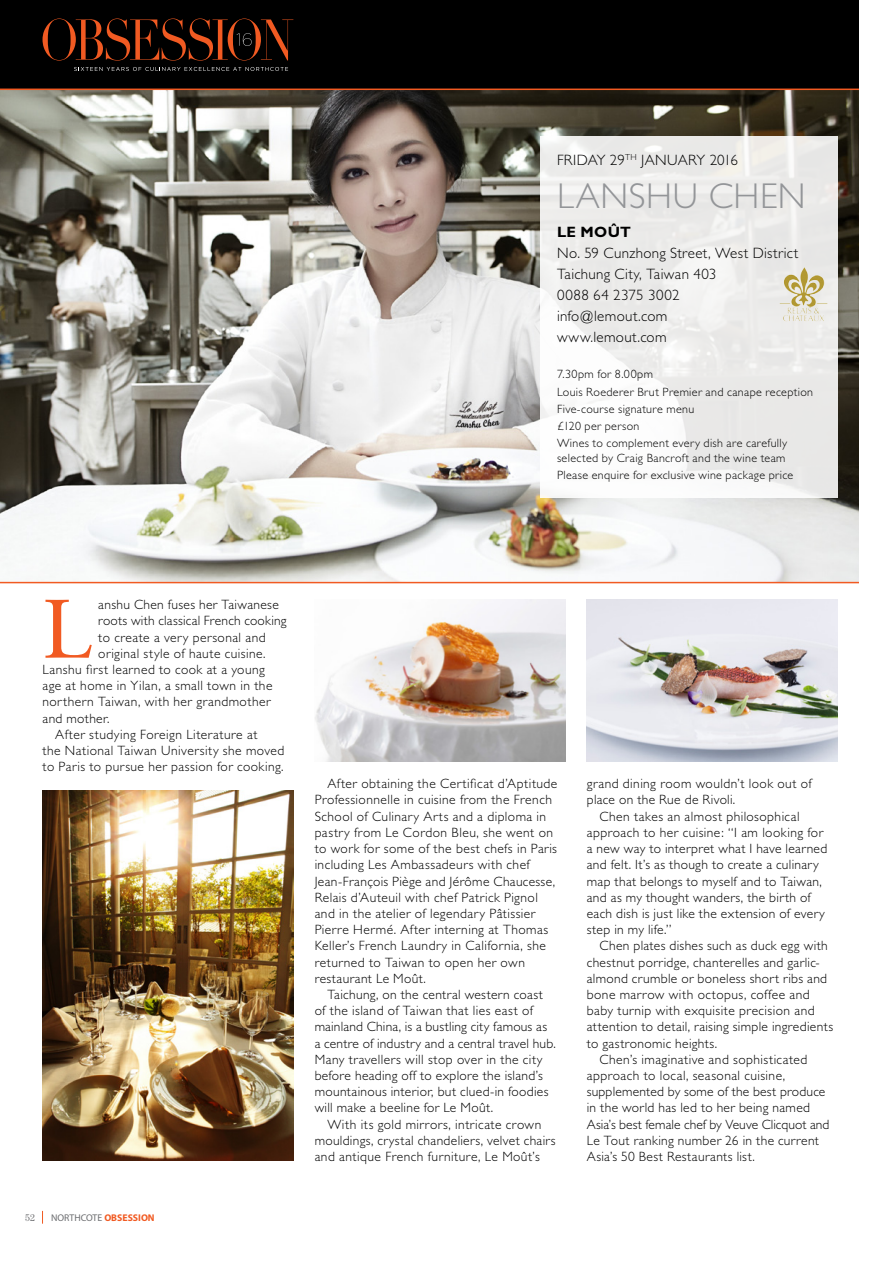
<style>
.page{position:relative;width:893px;height:1263px;background:#fff}
.page>*{position:absolute;margin:0;border:0;box-sizing:border-box;transform-origin:0 0}
.t1{font:83.1px "Sabon";color:#f15a22}
.t2{font:300 36px "Gill Sans";letter-spacing:.015em;color:#939598}
.t3{font:300 15px/21px "Gill Sans";letter-spacing:.02em;color:#000}
.t4{font:700 15px "Gill Sans";letter-spacing:.02em;color:#000}
.t5{font:300 13.5px/16.2px "Gill Sans";letter-spacing:.03em;color:#000}
.t6{font:300 13.5px "Gill Sans";letter-spacing:.005em;color:#000}
.t7{font:300 12px/17.1px "Gill Sans";letter-spacing:.03em;color:#000}
.t8{font:9.75px "Myriad Pro";color:#6d6e71}
.t9{font:9.75px "Century";color:#6d6e71}
.s1{font-weight:700;color:#f15a22}
</style>
<div class="page">
<img style="left:0;top:90px;width:859px;height:492px">
<img style="left:315px;top:600px;width:251px;height:161px">
<img style="left:587px;top:600px;width:251px;height:161px">
<hr style="left:0;top:582px;width:859px;height:1px;background:#f15a22">
<img style="left:43px;top:791px;width:250px;height:370px">
<svg style="left:42px;top:1211px;width:1px;height:13px"></svg>
<div style="left:0;top:0;width:859px;height:89px;background:#000"></div>
<svg style="left:43px;top:18px;width:250px;height:43px"></svg>
<svg style="left:74px;top:67px;width:214px;height:4px"></svg>
<hr style="left:0;top:89px;width:859px;height:1px;background:#f15a22">
<div style="left:540px;top:136px;width:298px;height:361px;background:linear-gradient(to right,#f6f6f5,#e8e8e6)"></div>
<img style="left:777px;top:267px;width:54px;height:54px">
<p class="t3" style="left:557px;top:149px;width:182px">FRIDAY 29<sup>TH</sup> JANUARY 2016</p>
<h2 class="t2" style="left:557px;top:176px;width:250px">LANSHU CHEN</h2>
<p class="t4" style="left:557px;top:223px;width:75px">LE MOÛT</p>
<p class="t3" style="left:557px;top:243px;width:243px">No. 59 Cunzhong Street, West District<br>Taichung City, Taiwan 403<br>0088 64 2375 3002<br>info@lemout.com<br>www.lemout.com</p>
<p class="t7" style="left:557px;top:366px;width:258px">7.30pm for 8.00pm<br>Louis Roederer Brut Premier and canape reception<br>Five-course signature menu<br>£120 per person<br>Wines to complement every dish are carefully</p>
<p class="t7" style="left:557px;top:449px;width:238px">selected by Craig Bancroft and the wine team<br>Please enquire for exclusive wine package price</p>
<h1 class="t1" style="left:43px;top:579px;width:52px">L</h1>
<p class="t5" style="left:98px;top:596px;width:182px">anshu Chen fuses her Taiwanese</p>
<p class="t5" style="left:98px;top:613px;width:190px">roots with classical French cooking</p>
<p class="t5" style="left:98px;top:629px;width:169px">to create a very personal and</p>
<p class="t5" style="left:98px;top:645px;width:169px">original style of haute cuisine.</p>
<p class="t5" style="left:43px;top:661px;width:224px">Lanshu first learned to cook at a young</p>
<p class="t5" style="left:43px;top:677px;width:231px">age at home in Yilan, a small town in the</p>
<p class="t5" style="left:43px;top:694px;width:230px">northern Taiwan, with her grandmother</p>
<p class="t5" style="left:43px;top:710px;width:68px">and mother.</p>
<p class="t5" style="left:55px;top:726px;width:204px">After studying Foreign Literature at</p>
<p class="t5" style="left:43px;top:742px;width:243px">the National Taiwan University she moved</p>
<p class="t5" style="left:43px;top:758px;width:243px">to Paris to pursue her passion for cooking.</p>
<p class="t9" style="left:25px;top:1211px;width:11px">52</p>
<p class="t8" style="left:51px;top:1211px;width:105px">NORTHCOTE <span class="s1">OBSESSION</span></p>
<p class="t5" style="left:315px;top:776px;width:244px;text-indent:13px">After obtaining the Certificat d’Aptitude Professionnelle in cuisine from the French School of Culinary Arts and a diploma in pastry from Le Cordon Bleu, she went on to work for some of the best chefs in Paris including Les Ambassadeurs with chef Jean-François Piège and Jérôme Chaucesse, Relais d’Auteuil with chef Patrick Pignol and in the atelier of legendary Pâtissier Pierre Hermé. After interning at Thomas Keller’s French Laundry in California, she returned to Taiwan to open her own restaurant Le Moût.</p>
<p class="t5" style="left:315px;top:986px;width:243px;text-indent:13px">Taichung, on the central western coast of the island of Taiwan that lies east of mainland China, is a bustling city famous as a centre of industry and a central travel hub.<br>Many travellers will stop over in the city before heading off to explore the island’s mountainous interior, but clued-in foodies will make a beeline for Le Moût.</p>
<p class="t5" style="left:315px;top:1116px;width:242px;text-indent:13px">With its gold mirrors, intricate crown mouldings, crystal chandeliers, velvet chairs and antique French furniture, Le Moût’s</p>
<p class="t5" style="left:587px;top:776px;width:226px">grand dining room wouldn’t look out of place on the Rue de Rivoli.</p>
<p class="t5" style="left:587px;top:808px;width:242px;text-indent:13px">Chen takes an almost philosophical approach to her cuisine: “I am looking for a new way to interpret what I have learned and felt. It’s as though to create a culinary map that belongs to myself and to Taiwan, and as my thought wanders, the birth of each dish is just like the extension of every step in my life.”</p>
<p class="t5" style="left:600px;top:938px;width:230px">Chen plates dishes such as duck egg with</p>
<p class="t5" style="left:587px;top:954px;width:234px">chestnut porridge, chanterelles and garlic-</p>
<p class="t5" style="left:587px;top:970px;width:242px">almond crumble or boneless short ribs and</p>
<p class="t5" style="left:587px;top:986px;width:224px">bone marrow with octopus, coffee and</p>
<p class="t5" style="left:587px;top:1002px;width:229px">baby turnip with exquisite precision and</p>
<p class="t5" style="left:587px;top:1019px;width:248px">attention to detail, raising simple ingredients</p>
<p class="t5" style="left:587px;top:1035px;width:132px">to gastronomic heights.</p>
<p class="t5" style="left:600px;top:1051px;width:209px">Chen’s imaginative and sophisticated</p>
<p class="t5" style="left:587px;top:1067px;width:200px">approach to local, seasonal cuisine,</p>
<p class="t5" style="left:587px;top:1083px;width:240px">supplemented by some of the best produce</p>
<p class="t5" style="left:587px;top:1100px;width:225px">in the world has led to her being named</p>
<p class="t6" style="left:587px;top:1116px;width:244px">Asia’s best female chef by Veuve Clicquot and</p>
<p class="t5" style="left:587px;top:1132px;width:234px">Le Tout ranking number 26 in the current</p>
<p class="t5" style="left:587px;top:1148px;width:170px">Asia’s 50 Best Restaurants list.</p>
</div>
